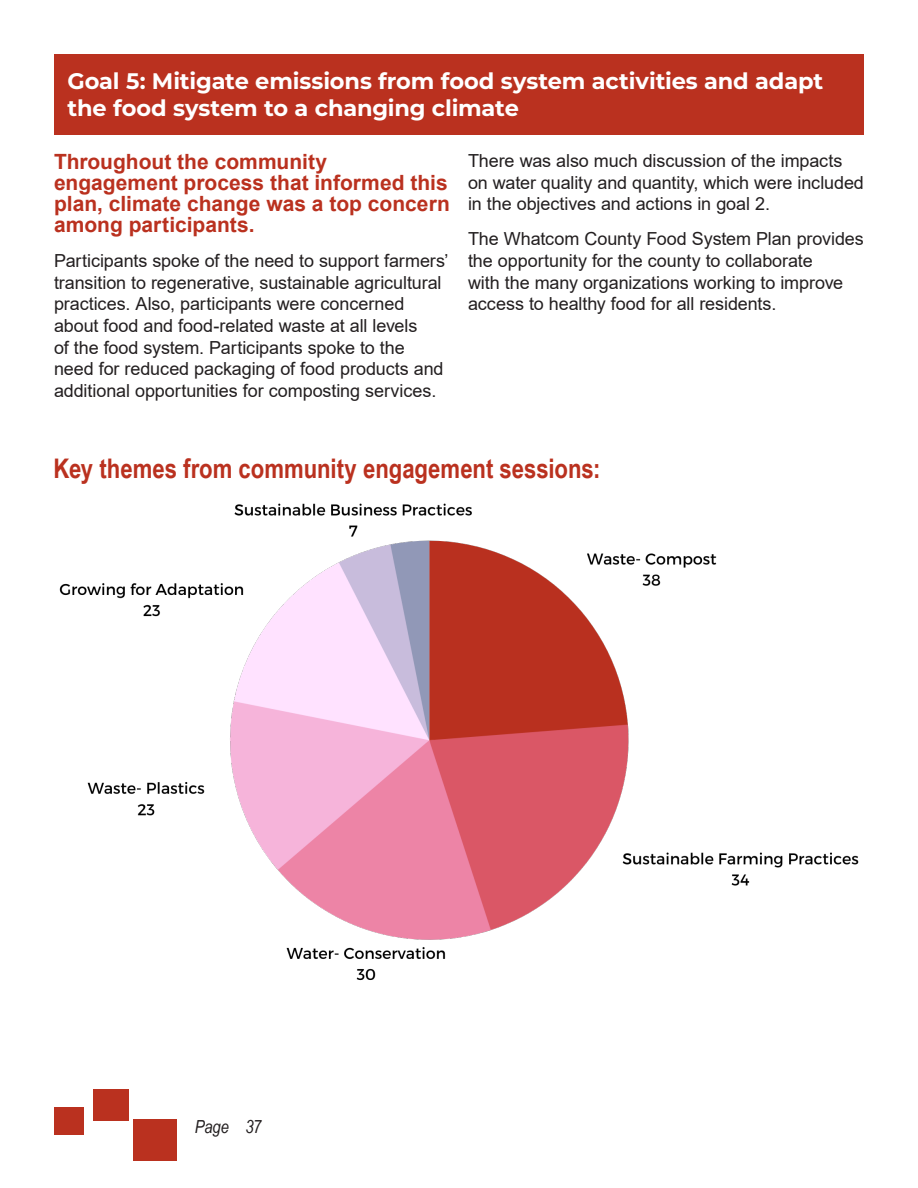
<style>
.page{position:relative;width:918px;height:1188px;background:#fff}
.page>*{position:absolute;margin:0;border:0;box-sizing:border-box;transform-origin:0 0}
.SubHead_Arial_Narrow{font:700 27px "Arial Narrow";color:#ba311f}
.Chapter_sub_header{font:700 22.5px/27px "Montserrat";letter-spacing:-.005em;color:#fff}
.Body_Copy{font:700 21px/21px "Arial";color:#ba311f}
.Body_Copy-2{font:18px/21.6px "Arial";letter-spacing:-.005em;color:#231f20}
.t1{font:italic 18px "Arial Narrow";letter-spacing:-.005em;color:#231f20}
</style>
<div class="page">
<div style="left:133px;top:1119px;width:43px;height:42px;background:#ba311f"></div>
<div style="left:93px;top:1089px;width:35px;height:32px;background:#ba311f"></div>
<div style="left:54px;top:1107px;width:30px;height:28px;background:#ba311f"></div>
<div style="left:54px;top:54px;width:810px;height:81px;background:#ba311f"></div>
<img style="left:59px;top:503px;width:800px;height:478px">
<p class="Chapter_sub_header" style="left:68px;top:67px;width:757px">Goal 5: Mitigate emissions from food system activities and adapt the food system to a changing climate</p>
<p class="Body_Copy" style="left:54px;top:152px;width:397px">Throughout the community engagement process that informed this plan, climate change was a top concern among participants.</p>
<p class="Body_Copy-2" style="left:54px;top:250px;width:396px">Participants spoke of the need to support farmers’ transition to regenerative, sustainable agricultural practices. Also, participants were concerned about food and food-related waste at all levels<br>of the food system. Participants spoke to the need for reduced packaging of food products and additional opportunities for composting services.</p>
<p class="Body_Copy-2" style="left:468px;top:150px;width:397px">There was also much discussion of the impacts on water quality and quantity, which were included in the objectives and actions in goal 2.</p>
<p class="Body_Copy-2" style="left:468px;top:228px;width:397px">The Whatcom County Food System Plan provides the opportunity for the county to collaborate<br>with the many organizations working to improve access to healthy food for all residents.</p>
<p class="SubHead_Arial_Narrow" style="left:54px;top:448px;width:548px">Key themes from community engagement sessions:</p>
<p class="t1" style="left:195px;top:1114px;width:68px">Page 37</p>
</div>
